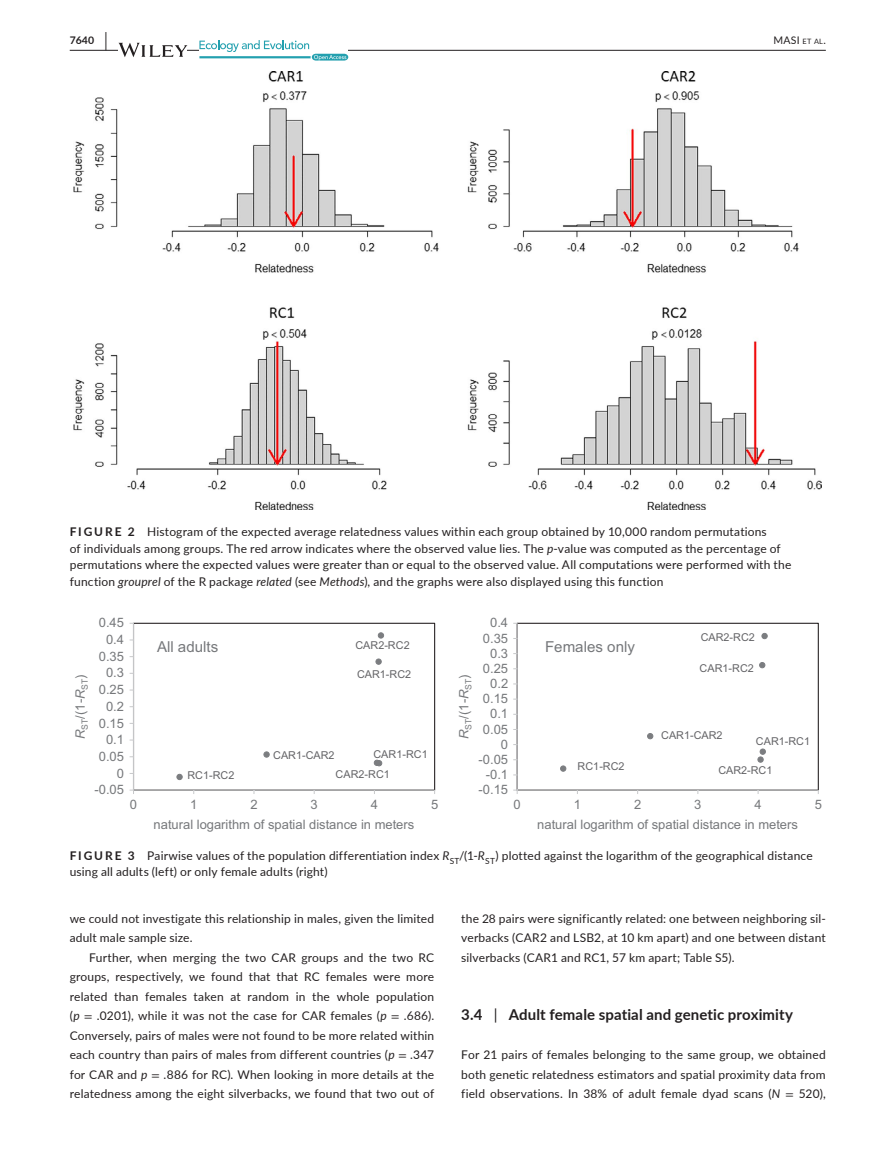
<style>
.page{position:relative;width:893px;height:1174px;background:#fff}
.page>*{position:absolute;margin:0;border:0;box-sizing:border-box;transform-origin:0 0}
.t1{font:15.15px "Arial";color:#76787b}
.t2{font:700 15px "Lato";letter-spacing:.005em;color:#231f20}
.t3{font:13.05px "Arial";color:#76787b}
.t4{font:12.9px "Arial";color:#76787b}
.t5{font:12px/19.5px "Lato";letter-spacing:.015em;color:#231f20}
.t6{font:10.8px "Arial";color:#636366}
.t7{font:10.5px "Lato";color:#231f20}
.t8{font:700 10.5px "Lato";color:#231f20}
.s1{font-size:19.5px}
.s2{font-size:7.35px}
.s3{font-weight:700}
.s4{font-style:italic}
.s5{font-family:"STIX"}
.s6{font-weight:400}
</style>
<div class="page">
<hr style="left:70px;top:50px;width:756px;height:1px;background:#231f20">
<svg style="left:119px;top:43px;width:68px;height:14px"></svg>
<svg style="left:199px;top:40px;width:149px;height:21px"></svg>
<img style="left:74px;top:72px;width:748px;height:437px">
<div style="left:133px;top:623px;width:302px;height:167px;border:1px solid #231f20"></div>
<hr style="left:133px;top:623px;width:1px;height:167px;background:#c7c8ca">
<hr style="left:134px;top:789px;width:301px;height:1px;background:#c7c8ca">
<div style="left:263px;top:751px;width:7px;height:6px;border:1px solid #7b7d80;border-radius:50%"></div>
<div style="left:374px;top:759px;width:6px;height:7px;border:1px solid #7b7d80;border-radius:50%"></div>
<div style="left:375px;top:658px;width:7px;height:6px;border:1px solid #7b7d80;border-radius:50%"></div>
<svg style="left:374px;top:760px;width:8px;height:6px"></svg>
<svg style="left:378px;top:632px;width:6px;height:6px"></svg>
<div style="left:176px;top:774px;width:7px;height:6px;border:1px solid #7b7d80;border-radius:50%"></div>
<div style="left:517px;top:623px;width:302px;height:167px;border:1px solid #231f20"></div>
<hr style="left:517px;top:623px;width:1px;height:167px;background:#c7c8ca">
<hr style="left:517px;top:789px;width:301px;height:1px;background:#c7c8ca">
<svg style="left:513px;top:789px;width:5px;height:5px"></svg>
<svg style="left:647px;top:733px;width:6px;height:6px"></svg>
<div style="left:757px;top:756px;width:7px;height:6px;border:1px solid #7b7d80;border-radius:50%"></div>
<svg style="left:759px;top:662px;width:6px;height:6px"></svg>
<svg style="left:758px;top:748px;width:8px;height:14px"></svg>
<div style="left:761px;top:633px;width:7px;height:6px;border:1px solid #7b7d80;border-radius:50%"></div>
<svg style="left:560px;top:765px;width:6px;height:6px"></svg>
<p class="t8" style="left:70px;top:33px;width:39px">7640 <span class="s1">|</span></p>
<p class="t7" style="left:773px;top:33px;width:54px">MASI <span class="s2">et al</span>.</p>
<p class="t5" style="left:70px;top:523px;width:723px;line-height:16.5px"><span class="s3">FIGURE 2</span> Histogram of the expected average relatedness values within each group obtained by 10,000 random permutations<br>of individuals among groups. The red arrow indicates where the observed value lies. The <span class="s4">p</span>-value was computed as the percentage of permutations where the expected values were greater than or equal to the observed value. All computations were performed with the function <span class="s4">grouprel</span> of the R package <span class="s4">related</span> (see <span class="s4">Methods</span>), and the graphs were also displayed using this function</p>
<p class="t4" style="left:99px;top:614px;width:27px">0.45</p>
<p class="t4" style="left:490px;top:614px;width:20px">0.4</p>
<p class="t4" style="left:106px;top:631px;width:20px">0.4</p>
<p class="t4" style="left:99px;top:648px;width:27px">0.35</p>
<p class="t1" style="left:157px;top:637px;width:63px">All adults</p>
<p class="t6" style="left:355px;top:638px;width:56px">CAR2-RC2</p>
<p class="t4" style="left:483px;top:629px;width:27px">0.35</p>
<p class="t4" style="left:490px;top:645px;width:20px">0.3</p>
<p class="t1" style="left:545px;top:637px;width:91px">Females only</p>
<p class="t6" style="left:701px;top:629px;width:56px">CAR2-RC2</p>
<p class="t4" style="left:72px;top:739px;width:66px;rotate:-90deg"><span class="s4">R</span><sub>ST</sub>/(1-<span class="s4">R</span><sub>ST</sub>)</p>
<p class="t4" style="left:106px;top:664px;width:20px">0.3</p>
<p class="t4" style="left:99px;top:681px;width:27px">0.25</p>
<p class="t4" style="left:106px;top:698px;width:20px">0.2</p>
<p class="t4" style="left:99px;top:714px;width:27px">0.15</p>
<p class="t3" style="left:106px;top:731px;width:20px">0.1</p>
<p class="t4" style="left:99px;top:748px;width:27px">0.05</p>
<p class="t4" style="left:117px;top:764px;width:9px">0</p>
<p class="t6" style="left:187px;top:768px;width:49px">RC1-RC2</p>
<p class="t6" style="left:357px;top:667px;width:56px">CAR1-RC2</p>
<p class="t6" style="left:273px;top:748px;width:63px">CAR1-CAR2</p>
<p class="t6" style="left:373px;top:747px;width:56px">CAR1-RC1</p>
<p class="t4" style="left:455px;top:739px;width:66px;rotate:-90deg"><span class="s4">R</span><sub>ST</sub>/(1-<span class="s4">R</span><sub>ST</sub>)</p>
<p class="t4" style="left:483px;top:660px;width:27px">0.25</p>
<p class="t3" style="left:490px;top:675px;width:20px">0.2</p>
<p class="t4" style="left:483px;top:690px;width:27px">0.15</p>
<p class="t4" style="left:490px;top:705px;width:20px">0.1</p>
<p class="t4" style="left:483px;top:720px;width:27px">0.05</p>
<p class="t4" style="left:501px;top:735px;width:9px">0</p>
<p class="t4" style="left:479px;top:751px;width:31px">-0.05</p>
<p class="t6" style="left:336px;top:766px;width:56px">CAR2-RC1</p>
<p class="t4" style="left:486px;top:766px;width:24px">-0.1</p>
<p class="t6" style="left:578px;top:758px;width:49px">RC1-RC2</p>
<p class="t6" style="left:700px;top:660px;width:56px">CAR1-RC2</p>
<p class="t6" style="left:661px;top:727px;width:63px">CAR1-CAR2</p>
<p class="t6" style="left:756px;top:734px;width:56px">CAR1-RC1</p>
<p class="t6" style="left:718px;top:762px;width:56px">CAR2-RC1</p>
<p class="t4" style="left:95px;top:781px;width:31px">-0.05</p>
<p class="t4" style="left:479px;top:781px;width:31px">-0.15</p>
<p class="t4" style="left:130px;top:796px;width:9px">0</p>
<p class="t4" style="left:190px;top:796px;width:9px">1</p>
<p class="t4" style="left:250px;top:796px;width:9px">2</p>
<p class="t4" style="left:311px;top:796px;width:9px">3</p>
<p class="t4" style="left:371px;top:796px;width:9px">4</p>
<p class="t4" style="left:431px;top:796px;width:9px">5</p>
<p class="t4" style="left:514px;top:796px;width:9px">0</p>
<p class="t4" style="left:574px;top:796px;width:9px">1</p>
<p class="t4" style="left:634px;top:796px;width:9px">2</p>
<p class="t4" style="left:694px;top:796px;width:9px">3</p>
<p class="t4" style="left:754px;top:796px;width:9px">4</p>
<p class="t4" style="left:815px;top:796px;width:9px">5</p>
<p class="t3" style="left:154px;top:815px;width:262px">natural logarithm of spatial distance in meters</p>
<p class="t3" style="left:537px;top:815px;width:262px">natural logarithm of spatial distance in meters</p>
<p class="t5" style="left:70px;top:846px;width:744px;line-height:16.5px"><span class="s3">FIGURE 3</span> Pairwise values of the population differentiation index <span class="s4">R</span><sub>ST</sub>/(1-<span class="s4">R</span><sub>ST</sub>) plotted against the logarithm of the geographical distance using all adults (left) or only female adults (right)</p>
<p class="t5" style="left:70px;top:908px;width:366px">we could not investigate this relationship in males, given the limited adult male sample size.</p>
<p class="t5" style="left:70px;top:947px;width:366px;text-align:justify;text-indent:20px">Further, when merging the two CAR groups and the two RC groups, respectively, we found that that RC females were more related than females taken at random in the whole population (<span class="s4">p</span> <span class="s5">=</span> .0201), while it was not the case for CAR females (<span class="s4">p</span> <span class="s5">=</span> .686).<br>Conversely, pairs of males were not found to be more related within each country than pairs of males from different countries (<span class="s4">p</span> <span class="s5">=</span> .347 for CAR and <span class="s4">p</span> <span class="s5">=</span> .886 for RC). When looking in more details at the relatedness among the eight silverbacks, we found that two out of</p>
<p class="t5" style="left:461px;top:908px;width:366px;text-align:justify">the 28 pairs were significantly related: one between neighboring sil&shy;verbacks (CAR2 and LSB2, at 10 km apart) and one between distant silverbacks (CAR1 and RC1, 57 km apart; Table S5).</p>
<p class="t2" style="left:461px;top:1003px;width:333px">3.4 <span class="s6">|</span> Adult female spatial and genetic proximity</p>
<p class="t5" style="left:461px;top:1044px;width:366px;text-align:justify">For 21 pairs of females belonging to the same group, we obtained both genetic relatedness estimators and spatial proximity data from field observations. In 38% of adult female dyad scans (<span class="s4">N</span> <span class="s5">=</span> 520),</p>
</div>
